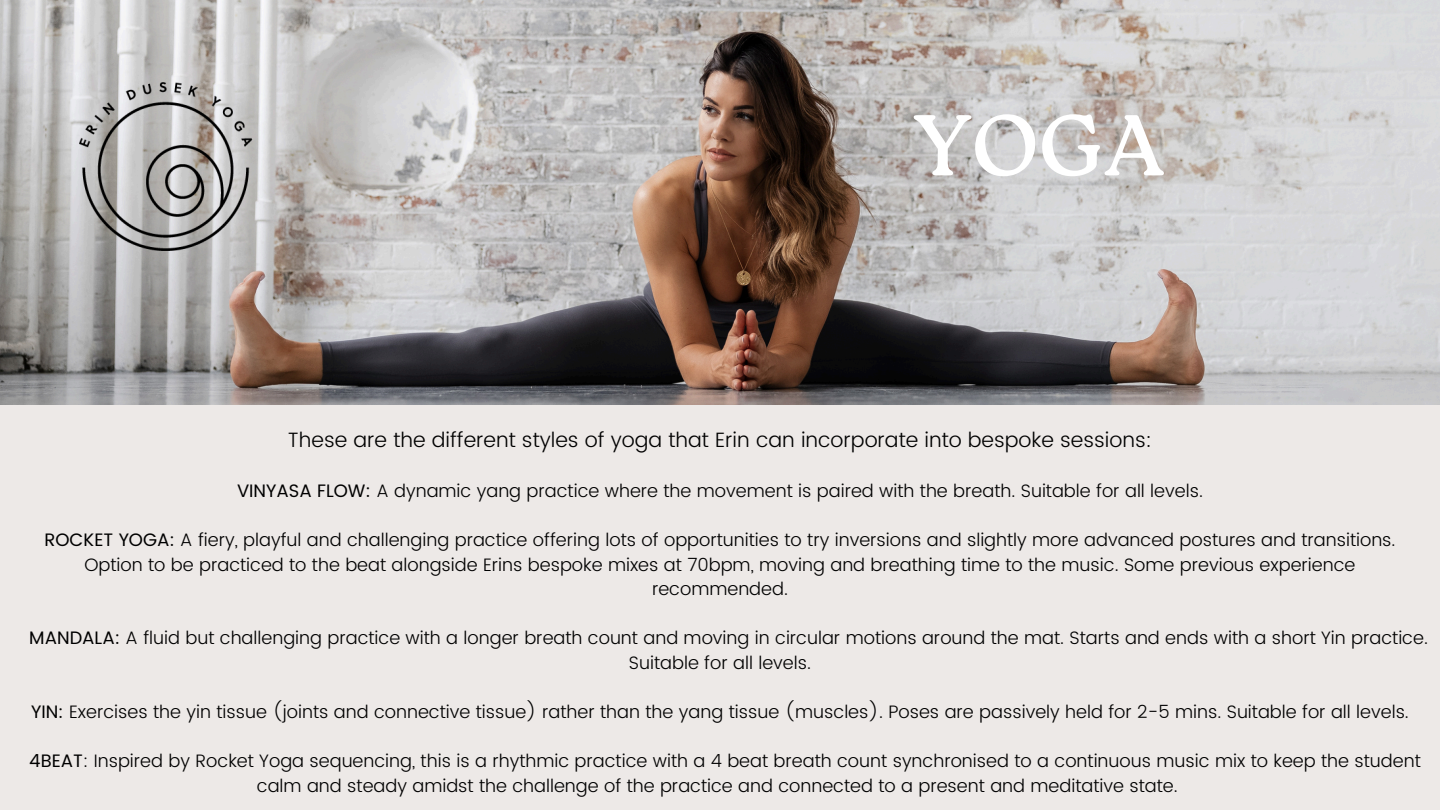
<style>
.page{position:relative;width:1440px;height:810px;background:#ede9e7}
.page>*{position:absolute;margin:0;border:0;box-sizing:border-box;transform-origin:0 0}
.t1{font:86.1px "Roca Two";color:#fff}
.t2{font:300 20.7px "Poppins";color:#000}
.t3{font:300 18px/24.6px "Poppins";color:#000}
.s1{font-weight:400}
</style>
<div class="page">
<img style="left:0;top:0;width:1440px;height:405px">
<img style="left:0;top:0;width:360px;height:362px">
<p class="t1" style="left:913px;top:95px;width:253px">YOGA</p>
<p class="t2" style="left:288px;top:428px;width:866px">These are the different styles of yoga that Erin can incorporate into bespoke sessions:</p>
<h1 class="t3" style="left:237px;top:478px;width:967px"><span class="s1">VINYASA FLOW:</span> A dynamic yang practice where the movement is paired with the breath. Suitable for all levels.</h1>
<h2 class="t3" style="left:44px;top:528px;width:1353px;text-align:center"><span class="s1">ROCKET YOGA:</span> A fiery, playful and challenging practice offering lots of opportunities to try inversions and slightly more advanced postures and transitions.<br>Option to be practiced to the beat alongside Erins bespoke mixes at 70bpm, moving and breathing time to the music. Some previous experience recommended.</h2>
<p class="t3" style="left:629px;top:626px;width:801px;text-indent:-600px"><span class="s1">MANDALA:</span> A fluid but challenging practice with a longer breath count and moving in circular motions around the mat. Starts and ends with a short Yin practice.<br>Suitable for all levels.</p>
<p class="t3" style="left:31px;top:699px;width:1379px"><span class="s1">YIN:</span> Exercises the yin tissue (joints and connective tissue) rather than the yang tissue (muscles). Poses are passively held for 2-5 mins. Suitable for all levels.</p>
<p class="t3" style="left:257px;top:749px;width:1165px;text-indent:-228px"><span class="s1">4BEAT</span>: Inspired by Rocket Yoga sequencing, this is a rhythmic practice with a 4 beat breath count synchronised to a continuous music mix to keep the student calm and steady amidst the challenge of the practice and connected to a present and meditative state.</p>
</div>
